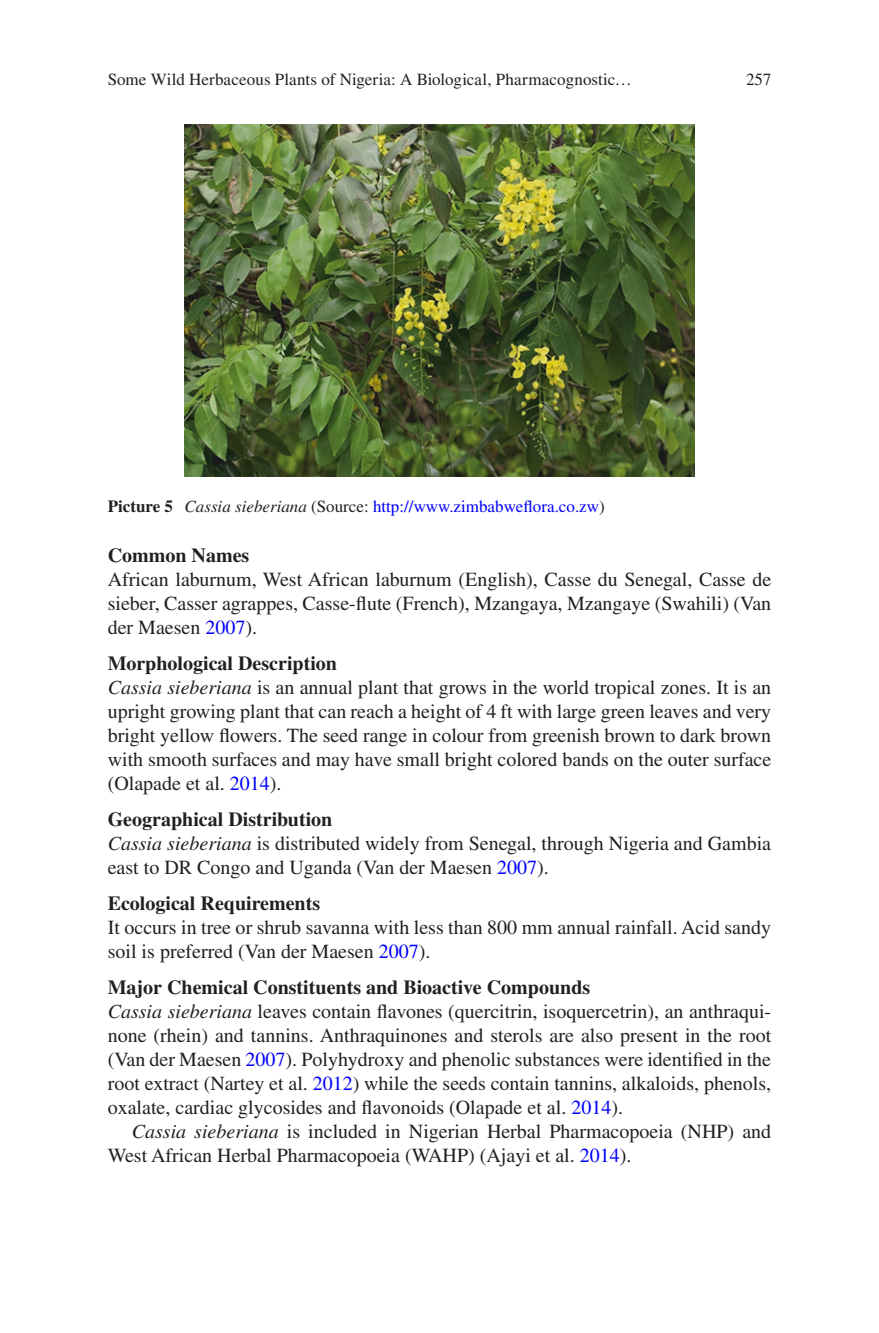
<style>
.page{position:relative;width:879px;height:1333px;background:#fff}
.page>*{position:absolute;margin:0;border:0;box-sizing:border-box;transform-origin:0 0}
.t1{font:20px/24px "Vsplvm Lxgkvl Times LT Std";color:#231f20}
.t2{font:700 20px "Jwfbtv Btwjjf Times LT Std";color:#231f20}
.t3{font:20px "Qkgwps Kgnpxj Times LT Std";color:#231f20}
.t4{font:17px "Vsplvm Lxgkvl Times LT Std";color:#0000fa}
.t5{font:17px "Qkgwps Kgnpxj Times LT Std";letter-spacing:.005em;color:#231f20}
.t6{font:17px "Vsplvm Lxgkvl Times LT Std";color:#231f20}
.s1{font-family:"Jwfbtv Btwjjf Times LT Std";font-weight:700;color:#231f20}
.s2{font-family:"Gfsrcy Hpbmkb Times LT Std";font-style:italic;color:#231f20}
.s3{color:#231f20}
.s4{color:#0000fa}
.s5{font-family:"Gfsrcy Hpbmkb Times LT Std";font-style:italic}
.s6{font-family:"Vsplvm Lxgkvl Times LT Std";color:#0000fa}
.s7{font-family:"Vsplvm Lxgkvl Times LT Std"}
</style>
<div class="page">
<img style="left:184px;top:124px;width:511px;height:352px">
<p class="t5" style="left:108px;top:70px;width:525px">Some Wild Herbaceous Plants of Nigeria: A Biological, Pharmacognostic…</p>
<p class="t6" style="left:746px;top:70px;width:27px">257</p>
<p class="t4" style="left:108px;top:497px;width:498px"><span class="s1">Picture 5</span> <span class="s2">Cassia sieberiana</span> <span class="s3">(Source:</span> http://www.zimbabweflora.co.zw<span class="s3">)</span></p>
<p class="t2" style="left:108px;top:543px;width:143px">Common Names</p>
<p class="t3" style="left:108px;top:568px;width:665px">African laburnum, West African laburnum (English), Casse du Senegal, Casse de</p>
<p class="t1" style="left:108px;top:591px;width:665px">sieber, Casser agrappes, Casse-flute (French), Mzangaya, Mzangaye (Swahili) (Van der Maesen <span class="s4">2007</span>).</p>
<p class="t2" style="left:108px;top:651px;width:231px">Morphological Description</p>
<p class="t1" style="left:108px;top:675px;width:665px;text-align:justify"><span class="s5">Cassia sieberiana</span> is an annual plant that grows in the world tropical zones. It is an upright growing plant that can reach a height of 4 ft with large green leaves and very bright yellow flowers. The seed range in colour from greenish brown to dark brown with smooth surfaces and may have small bright colored bands on the outer surface (Olapade et al. <span class="s4">2014</span>).</p>
<p class="t2" style="left:108px;top:807px;width:226px">Geographical Distribution</p>
<p class="t1" style="left:108px;top:831px;width:665px"><span class="s5">Cassia sieberiana</span> is distributed widely from Senegal, through Nigeria and Gambia east to DR Congo and Uganda (Van der Maesen <span class="s4">2007</span>).</p>
<p class="t2" style="left:108px;top:891px;width:214px">Ecological Requirements</p>
<p class="t1" style="left:108px;top:915px;width:665px">It occurs in tree or shrub savanna with less than 800 mm annual rainfall. Acid sandy soil is preferred (Van der Maesen <span class="s4">2007</span>).</p>
<p class="t2" style="left:108px;top:975px;width:484px">Major Chemical Constituents and Bioactive Compounds</p>
<p class="t1" style="left:108px;top:999px;width:665px;text-align:justify"><span class="s5">Cassia sieberiana</span> leaves contain flavones (quercitrin, isoquercetrin), an anthraqui&shy;none (rhein) and tannins. Anthraquinones and sterols are also present in the root (Van der Maesen <span class="s4">2007</span>). Polyhydroxy and phenolic substances were identified in the root extract (Nartey et al. <span class="s4">2012</span>) while the seeds contain tannins, alkaloids, phenols, oxalate, cardiac glycosides and flavonoids (Olapade et al. <span class="s4">2014</span>).</p>
<p class="t1" style="left:132px;top:1119px;width:641px"><span class="s5">Cassia sieberiana</span> is included in Nigerian Herbal Pharmacopoeia (NHP) and</p>
<p class="t3" style="left:108px;top:1144px;width:525px">West African Herbal Pharmacopoeia (WAHP) (Ajayi et al. <span class="s6">2014</span><span class="s7">).</span></p>
</div>
